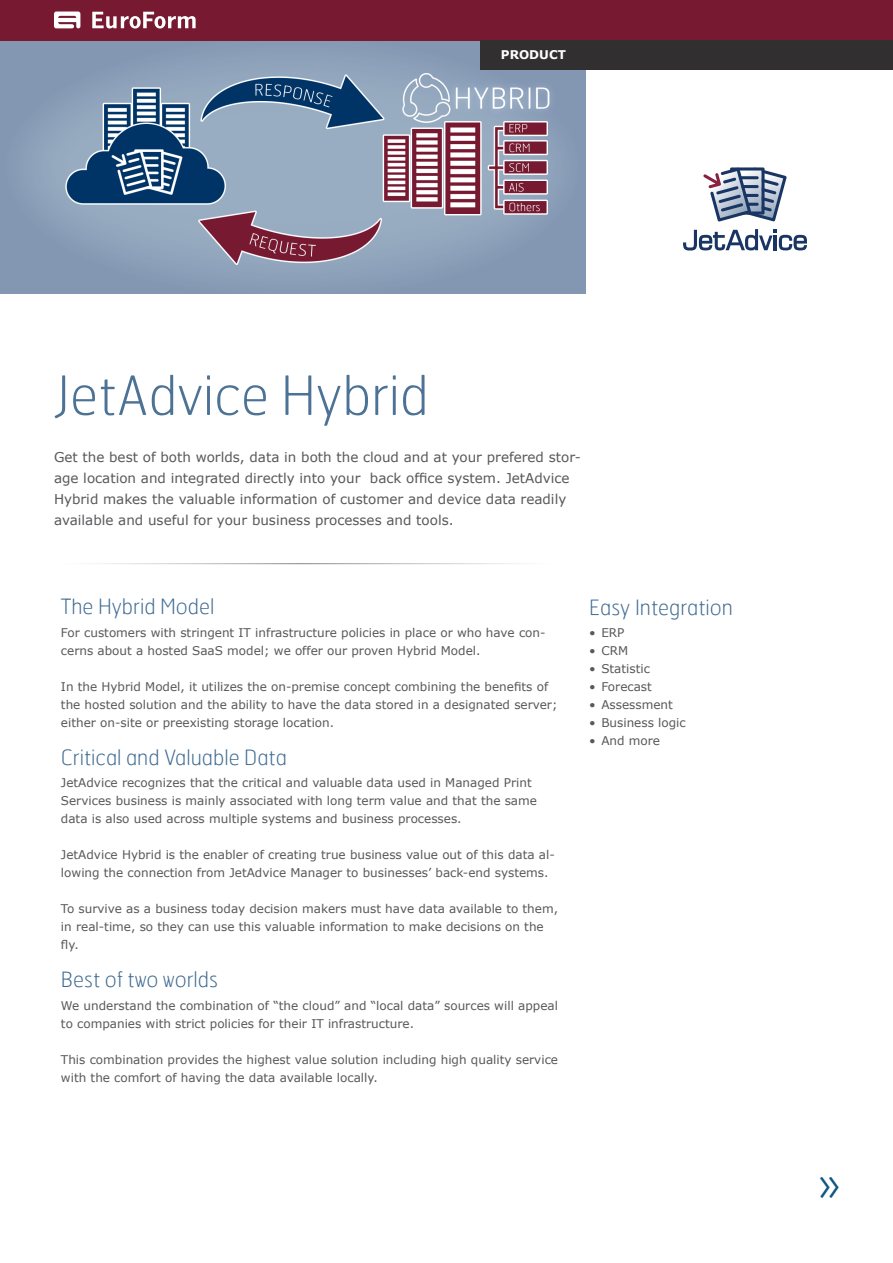
<style>
.page{position:relative;width:893px;height:1263px;background:#fff}
.page>*{position:absolute;margin:0;border:0;box-sizing:border-box;transform-origin:0 0}
.EuroForm_Overskrift{font:100 54px "Hermes";color:#4c7296}
.EuroForm_Overskrift-2{font:100 21px "Hermes";color:#416c92}
.EuroForm_Hovedmanche{font:13.5px/21px "Verdana";color:#57585a}
.EuroForm_brødtekst{font:12px/18px "Verdana";color:#57585a}
.t1{font:700 12px "Verdana";color:#fefdfd}
</style>
<div class="page">
<svg style="left:703px;top:167px;width:84px;height:55px"></svg>
<svg style="left:683px;top:229px;width:124px;height:21px"></svg>
<img style="left:0;top:40px;width:585px;height:253px">
<div style="left:0;top:0;width:893px;height:40px;background:#761931"></div>
<svg style="left:92px;top:12px;width:104px;height:17px"></svg>
<svg style="left:54px;top:12px;width:26px;height:16px"></svg>
<div style="left:481px;top:40px;width:412px;height:29px;background:#312f30"></div>
<p class="t1" style="left:501px;top:46px;width:66px">PRODUCT</p>
<p class="t1" style="left:492px;top:46px;width:69px">SE VICES</p>
<p class="EuroForm_Overskrift" style="left:54px;top:361px;width:376px">JetAdvice Hybrid</p>
<p class="EuroForm_Hovedmanche" style="left:54px;top:447px;width:529px">Get the best of both worlds, data in both the cloud and at your prefered stor&shy;age location and integrated directly into your back office system. JetAdvice Hybrid makes the valuable information of customer and device data readily available and useful for your business processes and tools.</p>
<p class="EuroForm_Overskrift-2" style="left:61px;top:593px;width:155px">The Hybrid Model</p>
<p class="EuroForm_brødtekst" style="left:61px;top:623px;width:486px">For customers with stringent IT infrastructure policies in place or who have con&shy;cerns about a hosted SaaS model; we offer our proven Hybrid Model.</p>
<p class="EuroForm_brødtekst" style="left:61px;top:677px;width:498px">In the Hybrid Model, it utilizes the on-premise concept combining the benefits of the hosted solution and the ability to have the data stored in a designated server; either on-site or preexisting storage location.</p>
<p class="EuroForm_Overskrift-2" style="left:61px;top:744px;width:227px">Critical and Valuable Data</p>
<p class="EuroForm_brødtekst" style="left:61px;top:774px;width:478px">JetAdvice recognizes that the critical and valuable data used in Managed Print<br>Services business is mainly associated with long term value and that the same data is also used across multiple systems and business processes.</p>
<p class="EuroForm_brødtekst" style="left:61px;top:846px;width:495px">JetAdvice Hybrid is the enabler of creating true business value out of this data al&shy;lowing the connection from JetAdvice Manager to businesses’ back-end systems.</p>
<p class="EuroForm_brødtekst" style="left:61px;top:900px;width:499px">To survive as a business today decision makers must have data available to them, in real-time, so they can use this valuable information to make decisions on the fly.</p>
<p class="EuroForm_Overskrift-2" style="left:61px;top:966px;width:159px">Best of two worlds</p>
<p class="EuroForm_brødtekst" style="left:61px;top:996px;width:499px">We understand the combination of “the cloud” and “local data” sources will appeal to companies with strict policies for their IT infrastructure.</p>
<p class="EuroForm_brødtekst" style="left:61px;top:1050px;width:499px">This combination provides the highest value solution including high quality service with the comfort of having the data available locally.</p>
<p class="EuroForm_Overskrift-2" style="left:589px;top:594px;width:145px">Easy Integration</p>
<p class="EuroForm_brødtekst" style="left:589px;top:624px;width:37px">• ERP</p>
<p class="EuroForm_brødtekst" style="left:589px;top:642px;width:40px">• CRM</p>
<p class="EuroForm_brødtekst" style="left:589px;top:660px;width:62px">• Statistic</p>
<p class="EuroForm_brødtekst" style="left:589px;top:678px;width:64px">• Forecast</p>
<p class="EuroForm_brødtekst" style="left:589px;top:696px;width:85px">• Assessment</p>
<p class="EuroForm_brødtekst" style="left:589px;top:714px;width:98px">• Business logic</p>
<p class="EuroForm_brødtekst" style="left:589px;top:732px;width:72px">• And more</p>
</div>
